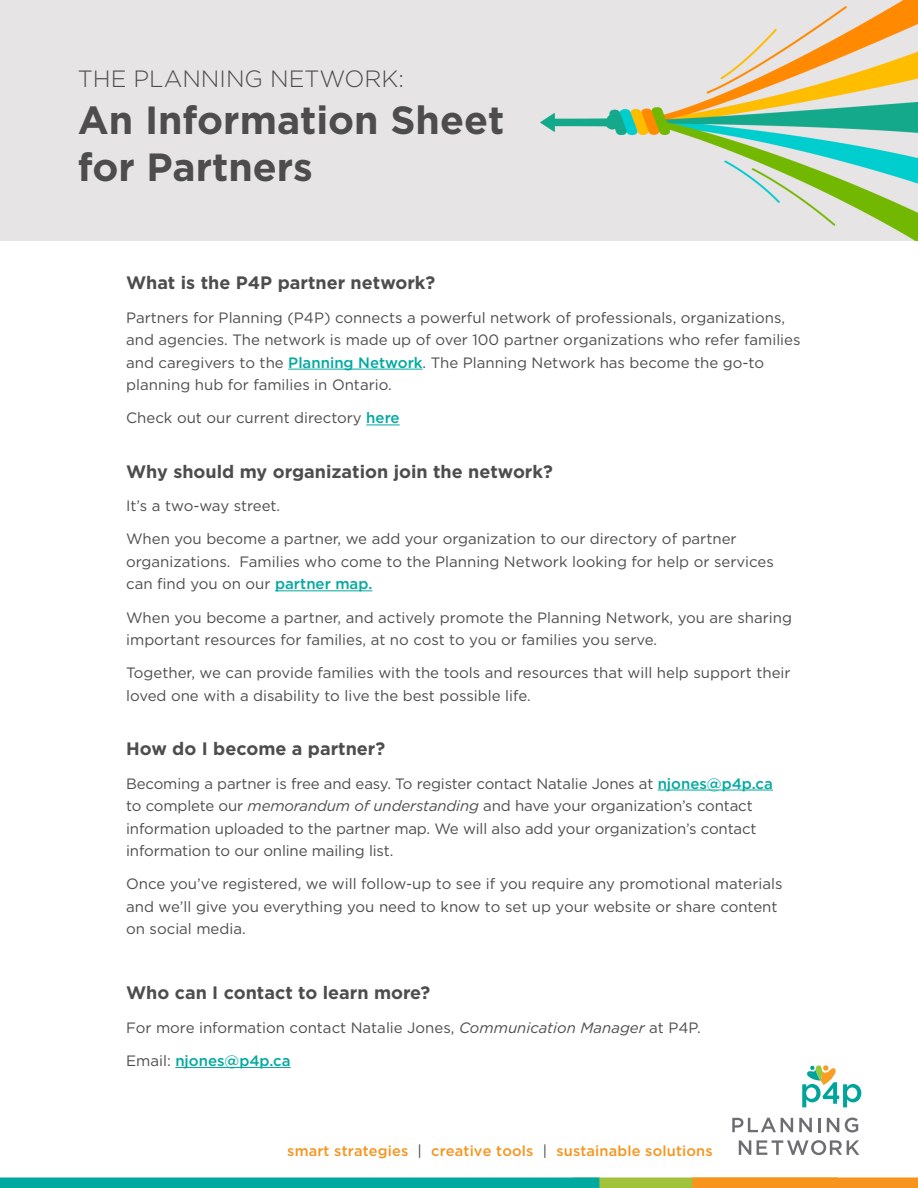
<style>
.page{position:relative;width:918px;height:1188px;background:#fff}
.page>*{position:absolute;margin:0;border:0;box-sizing:border-box;transform-origin:0 0}
.t1{font:700 39.3px/47.1px "Gotham";color:#4d4d4d}
.t2{font:300 23.55px "Gotham";color:#4d4d4d}
.t3{font:700 18px "Gotham";color:#4d4d4d}
.t4{font:15px/22.5px "Gotham";color:#4d4d4d}
.t5{font:500 15px "Gotham";color:#00a9a0}
.t6{font:500 14.55px "Gotham";letter-spacing:.01em;color:#f7941e}
.s1{font-weight:500;color:#00a9a0}
.s2{font-style:italic}
.s3{font-weight:400;color:#4d4d4d}
.s4{font-weight:400;color:#404040}
</style>
<div class="page">
<div style="left:573px;top:1178px;width:265px;height:10px;background:#a0c33b"></div>
<img style="left:535px;top:0;width:383px;height:240px">
<div style="left:0;top:0;width:535px;height:240px;background:#e6e4e5"></div>
<div style="left:0;top:1178px;width:599px;height:10px;background:#00a9a0"></div>
<div style="left:692px;top:1178px;width:226px;height:10px;background:#f7941e"></div>
<hr style="left:288px;top:369px;width:135px;height:1px;background:#00a9a0">
<hr style="left:366px;top:425px;width:34px;height:1px;background:#00a9a0">
<hr style="left:275px;top:590px;width:97px;height:1px;background:#00a9a0">
<hr style="left:658px;top:790px;width:115px;height:1px;background:#00a9a0">
<hr style="left:175px;top:1067px;width:116px;height:1px;background:#00a9a0">
<svg style="left:732px;top:1118px;width:61px;height:14px"></svg>
<svg style="left:799px;top:1118px;width:13px;height:14px"></svg>
<hr style="left:818px;top:1118px;width:3px;height:14px;background:#6d6e71">
<svg style="left:827px;top:1118px;width:12px;height:14px"></svg>
<svg style="left:845px;top:1118px;width:13px;height:14px"></svg>
<svg style="left:739px;top:1140px;width:12px;height:15px"></svg>
<svg style="left:757px;top:1140px;width:102px;height:15px"></svg>
<svg style="left:802px;top:1065px;width:59px;height:42px"></svg>
<h2 class="t2" style="left:78px;top:64px;width:328px">THE PLANNING NETWORK:</h2>
<h1 class="t1" style="left:78px;top:96px;width:428px">An Information Sheet for Partners</h1>
<p class="t3" style="left:126px;top:271px;width:311px">What is the P4P partner network?</p>
<p class="t4" style="left:126px;top:306px;width:676px">Partners for Planning (P4P) connects a powerful network of professionals, organizations, and agencies. The network is made up of over 100 partner organizations who refer families and caregivers to the <span class="s1">Planning Network</span>. The Planning Network has become the go-to planning hub for families in Ontario.</p>
<p class="t4" style="left:126px;top:407px;width:275px">Check out our current directory <span class="s1">here</span></p>
<p class="t3" style="left:126px;top:459px;width:428px">Why should my organization join the network?</p>
<p class="t4" style="left:126px;top:494px;width:156px">It’s a two-way street.</p>
<p class="t4" style="left:126px;top:527px;width:649px">When you become a partner, we add your organization to our directory of partner organizations. Families who come to the Planning Network looking for help or services can find you on our <span class="s1">partner map.</span></p>
<p class="t4" style="left:126px;top:606px;width:667px">When you become a partner, and actively promote the Planning Network, you are sharing important resources for families, at no cost to you or families you serve.</p>
<p class="t4" style="left:126px;top:662px;width:666px">Together, we can provide families with the tools and resources that will help support their loved one with a disability to live the best possible life.</p>
<p class="t3" style="left:126px;top:737px;width:261px">How do I become a partner?</p>
<p class="t4" style="left:126px;top:772px;width:648px">Becoming a partner is free and easy. To register contact Natalie Jones at <span class="s1">njones@p4p.ca </span>to complete our <span class="s2">memorandum of understanding</span> and have your organization’s contact information uploaded to the partner map. We will also add your organization’s contact information to our online mailing list.</p>
<p class="t4" style="left:126px;top:872px;width:658px">Once you’ve registered, we will follow-up to see if you require any promotional materials and we’ll give you everything you need to know to set up your website or share content on social media.</p>
<p class="t3" style="left:126px;top:981px;width:306px">Who can I contact to learn more?</p>
<p class="t4" style="left:126px;top:1016px;width:576px">For more information contact Natalie Jones, <span class="s2">Communication Manager</span> at P4P.</p>
<p class="t5" style="left:126px;top:1051px;width:166px"><span class="s3">Email:</span> njones@p4p.ca</p>
<p class="t6" style="left:287px;top:1141px;width:427px">smart strategies <span class="s4">|</span> creative tools <span class="s4">|</span> sustainable solutions</p>
</div>
